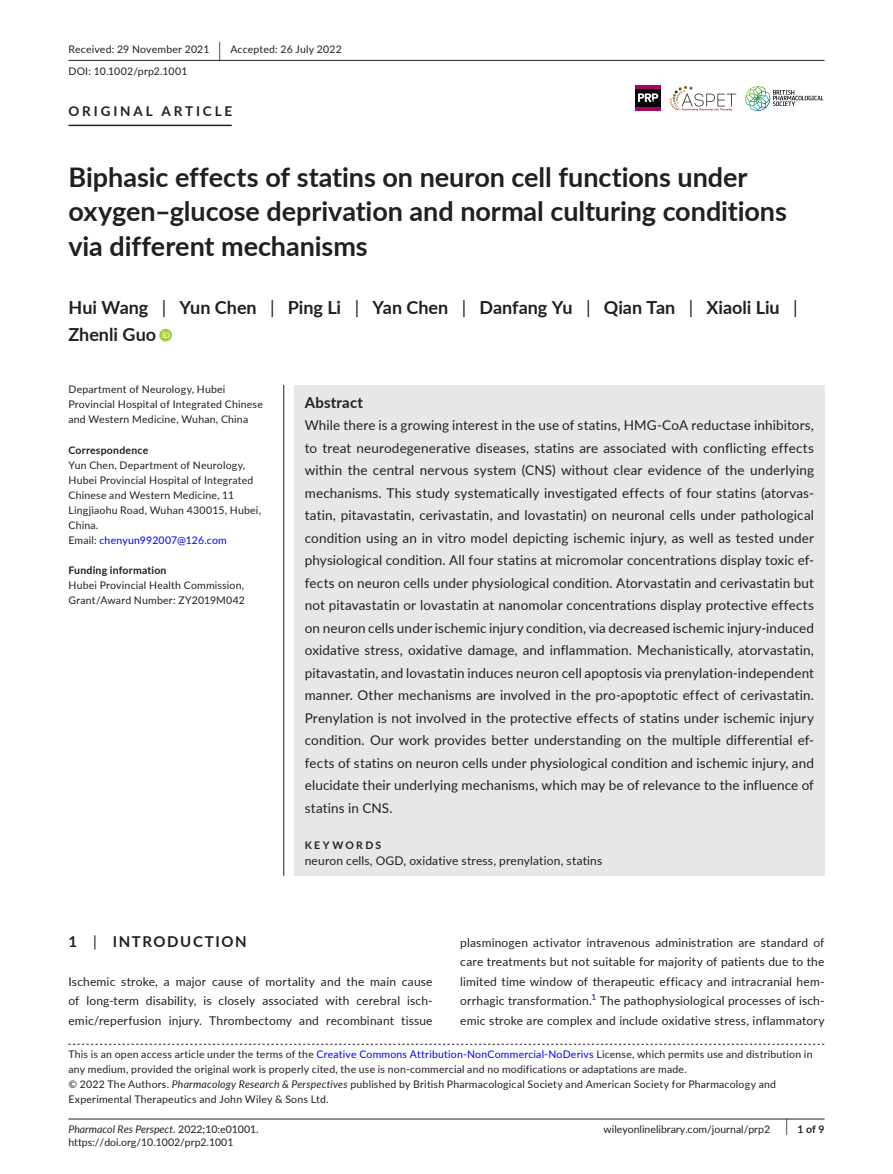
<style>
.page{position:relative;width:893px;height:1174px;background:#fff}
.page>*{position:absolute;margin:0;border:0;box-sizing:border-box;transform-origin:0 0}
.t1{font:700 27px/34.5px "Lato";letter-spacing:-.005em;color:#231f20}
.t2{font:700 18px/27px "Lato";color:#231f20}
.t3{font:700 15px "Lato";letter-spacing:.1em;color:#231f20}
.t4{font:700 15px "Lato";letter-spacing:.015em;color:#231f20}
.t5{font:13.5px/22.5px "Lato";letter-spacing:.01em;color:#231f20;text-align:justify}
.t6{font:700 13.5px "Lato";letter-spacing:.215em;color:#231f20}
.t7{font:12px/19.5px "Lato";letter-spacing:.015em;color:#231f20;text-align:justify}
.t8{font:10.5px/15px "Lato";letter-spacing:.02em;color:#231f20}
.t9{font:10.5px "Lato";color:#231f20}
.t10{font:700 10.5px "Lato";letter-spacing:.02em;color:#231f20}
.t11{font:italic 10.5px "Lato";color:#231f20}
.t12{font:700 10.5px "Lato";letter-spacing:.22em;color:#231f20}
.s1{font-size:19.65px}
.s2{font-weight:400}
.s3{color:#00f}
.s4{font-style:italic}
.s5{font-style:normal}
.s6{font-weight:400;font-size:17.4px}
</style>
<div class="page">
<hr style="left:68px;top:1118px;width:756px;height:1px;background:#231f20">
<div style="left:635px;top:85px;width:26px;height:25px;background:#070606"></div>
<hr style="left:635px;top:85px;width:26px;height:3px;background:#a60660">
<hr style="left:635px;top:107px;width:26px;height:3px;background:#a60660">
<svg style="left:638px;top:93px;width:20px;height:9px"></svg>
<svg style="left:669px;top:86px;width:67px;height:25px"></svg>
<svg style="left:745px;top:86px;width:78px;height:25px"></svg>
<hr style="left:68px;top:60px;width:756px;height:1px;background:#231f20">
<hr style="left:68px;top:125px;width:164px;height:1px;background:#231f20">
<svg style="left:159px;top:329px;width:13px;height:12px"></svg>
<svg style="left:163px;top:331px;width:7px;height:7px"></svg>
<svg style="left:68px;top:1043px;width:756px;height:1px"></svg>
<div style="left:294px;top:385px;width:530px;height:490px;background:#e6e7e9"></div>
<hr style="left:283px;top:385px;width:1px;height:490px;background:#231f20">
<p class="t8" style="left:68px;top:38px;width:275px;line-height:21.8px">Received: 29 November 2021 <span class="s1">|</span> Accepted: 26 July 2022<br>DOI: 10.1002/prp2.1001</p>
<p class="t6" style="left:68px;top:101px;width:165px">ORIGINAL ARTICLE</p>
<h1 class="t1" style="left:68px;top:159px;width:720px">Biphasic effects of statins on neuron cell functions under oxygen–glucose deprivation and normal culturing conditions via different mechanisms</h1>
<h2 class="t2" style="left:68px;top:294px;width:731px">Hui Wang <span class="s2">|</span> Yun Chen <span class="s2">|</span> Ping Li <span class="s2">|</span> Yan Chen <span class="s2">|</span> Danfang Yu <span class="s2">|</span> Qian Tan <span class="s2">|</span> Xiaoli Liu <span class="s2">|<br></span>Zhenli Guo</h2>
<p class="t8" style="left:68px;top:382px;width:196px">Department of Neurology, Hubei<br>Provincial Hospital of Integrated Chinese and Western Medicine, Wuhan, China</p>
<p class="t10" style="left:68px;top:442px;width:81px">Correspondence</p>
<p class="t8" style="left:68px;top:457px;width:194px">Yun Chen, Department of Neurology,<br>Hubei Provincial Hospital of Integrated<br>Chinese and Western Medicine, 11<br>Lingjiaohu Road, Wuhan 430015, Hubei,<br>China.<br>Email: <span class="s3">chenyun992007@126.com</span></p>
<p class="t10" style="left:68px;top:562px;width:100px">Funding information</p>
<p class="t8" style="left:68px;top:577px;width:178px">Hubei Provincial Health Commission,<br>Grant/Award Number: ZY2019M042</p>
<p class="t4" style="left:305px;top:391px;width:60px">Abstract</p>
<p class="t5" style="left:305px;top:413px;width:511px">While there is a growing interest in the use of statins, HMG-CoA reductase inhibitors, to treat neurodegenerative diseases, statins are associated with conflicting effects within the central nervous system (CNS) without clear evidence of the underlying mechanisms. This study systematically investigated effects of four statins (atorvas&shy;tatin, pitavastatin, cerivastatin, and lovastatin) on neuronal cells under pathological condition using an in vitro model depicting ischemic injury, as well as tested under physiological condition. All four statins at micromolar concentrations display toxic ef&shy;fects on neuron cells under physiological condition. Atorvastatin and cerivastatin but not pitavastatin or lovastatin at nanomolar concentrations display protective effects on neuron cells under ischemic injury condition, via decreased ischemic injury-induced oxidative stress, oxidative damage, and inflammation. Mechanistically, atorvastatin, pitavastatin, and lovastatin induces neuron cell apoptosis via prenylation-independent manner. Other mechanisms are involved in the pro-apoptotic effect of cerivastatin.<br>Prenylation is not involved in the protective effects of statins under ischemic injury condition. Our work provides better understanding on the multiple differential ef&shy;fects of statins on neuron cells under physiological condition and ischemic injury, and elucidate their underlying mechanisms, which may be of relevance to the influence of statins in CNS.</p>
<p class="t12" style="left:305px;top:837px;width:78px">KEYWORDS</p>
<p class="t7" style="left:305px;top:850px;width:299px">neuron cells, OGD, oxidative stress, prenylation, statins</p>
<p class="t3" style="left:68px;top:930px;width:180px">1 <span class="s2">|</span> INTRODUCTION</p>
<p class="t7" style="left:68px;top:971px;width:366px">Ischemic stroke, a major cause of mortality and the main cause of long-term disability, is closely associated with cerebral isch&shy;emic/reperfusion injury. Thrombectomy and recombinant tissue</p>
<p class="t7" style="left:460px;top:932px;width:366px">plasminogen activator intravenous administration are standard of care treatments but not suitable for majority of patients due to the limited time window of therapeutic efficacy and intracranial hem&shy;orrhagic transformation.<sup>1</sup> The pathophysiological processes of isch&shy;emic stroke are complex and include oxidative stress, inflammatory</p>
<p class="t8" style="left:68px;top:1046px;width:746px">This is an open access article under the terms of the <span class="s3">Creative Commons Attribution-NonCommercial-NoDerivs</span> License, which permits use and distribution in any medium, provided the original work is properly cited, the use is non-commercial and no modifications or adaptations are made.<br>© 2022 The Authors. <span class="s4">Pharmacology Research &amp; Perspectives</span> published by British Pharmacological Society and American Society for Pharmacology and Experimental Therapeutics and John Wiley &amp; Sons Ltd.</p>
<p class="t11" style="left:68px;top:1121px;width:192px">Pharmacol Res Perspect. <span class="s5">2022;10:e01001.</span></p>
<p class="t10" style="left:786px;top:1121px;width:40px"><span class="s6">|</span> 1 of 9</p>
<p class="t9" style="left:68px;top:1135px;width:167px">https://doi.org/10.1002/prp2.1001</p>
<p class="t9" style="left:604px;top:1121px;width:168px">wileyonlinelibrary.com/journal/prp2</p>
</div>
